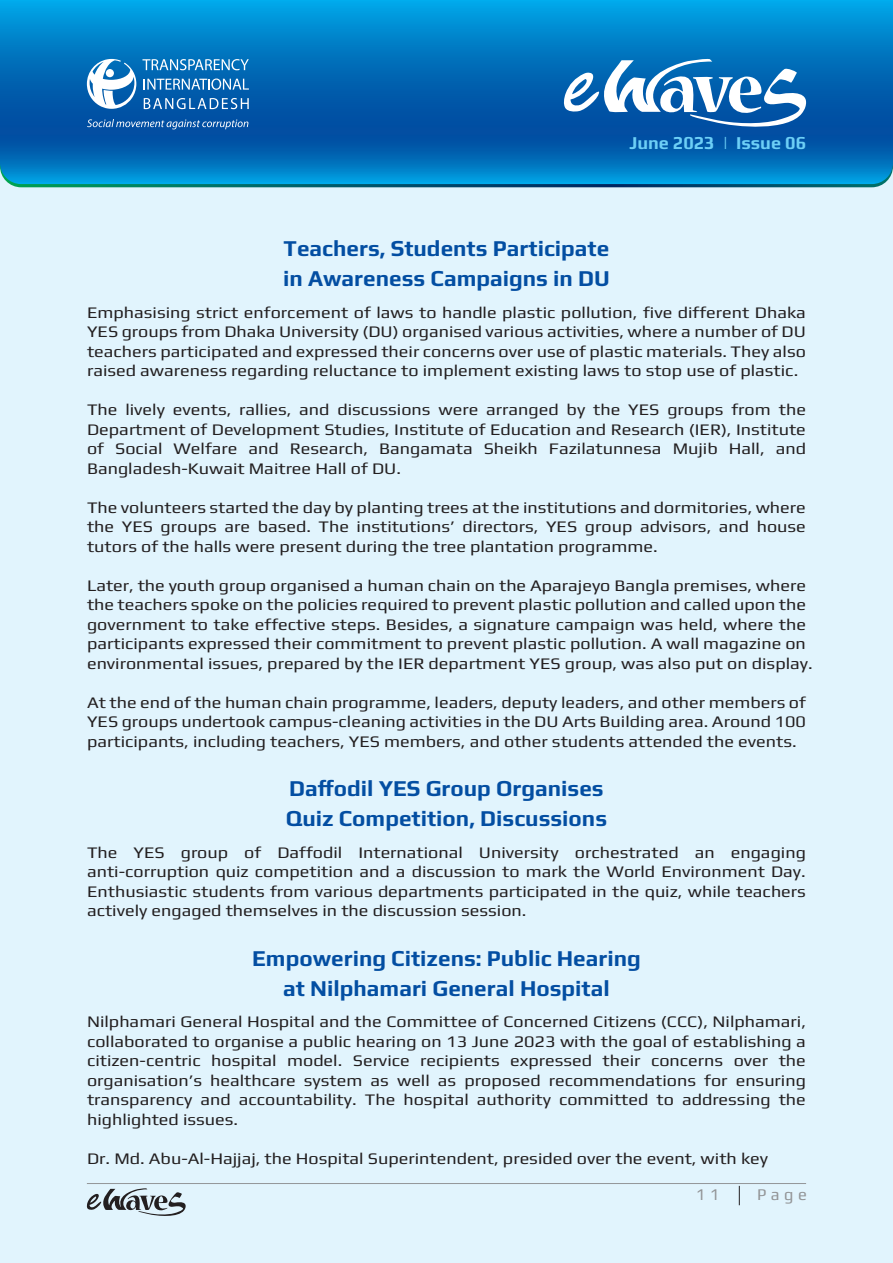
<style>
.page{position:relative;width:893px;height:1263px;background:#e1f4fd}
.page>*{position:absolute;margin:0;border:0;box-sizing:border-box;transform-origin:0 0}
.t1{font:700 22.5px/30px "Play";color:#034ea2}
.t2{font:700 18px "Play";color:#6dcff6}
.t3{font:16.5px "Play";color:#939597}
.t4{font:16.2px/19.5px "Play";color:#231f20;text-align:justify;scale:1.11 1}
</style>
<div class="page">
<svg style="left:86px;top:1188px;width:100px;height:28px"></svg>
<hr style="left:87px;top:1183px;width:719px;height:1px;background:#939598">
<svg style="left:739px;top:1186px;width:1px;height:19px"></svg>
<svg style="left:0;top:0;width:893px;height:184px;background:#0074bf"></svg>
<svg style="left:563px;top:59px;width:247px;height:72px;background:#4a8bc3"></svg>
<svg style="left:142px;top:59px;width:107px;height:11px"></svg>
<svg style="left:144px;top:79px;width:105px;height:11px"></svg>
<svg style="left:144px;top:98px;width:105px;height:11px"></svg>
<svg style="left:87px;top:119px;width:161px;height:10px;background:#3573b5"></svg>
<svg style="left:87px;top:59px;width:49px;height:50px;background:#7fb0d7"></svg>
<p class="t2" style="left:629px;top:130px;width:178px">June 2023 | Issue 06</p>
<h1 class="t1" style="left:283px;top:232px;width:328px">Teachers, Students Participate in Awareness Campaigns in DU</h1>
<p class="t4" style="left:87px;top:302px;width:649px">Emphasising strict enforcement of laws to handle plastic pollution, five different Dhaka YES groups from Dhaka University (DU) organised various activities, where a number of DU teachers participated and expressed their concerns over use of plastic materials. They also raised awareness regarding reluctance to implement existing laws to stop use of plastic.</p>
<p class="t4" style="left:87px;top:400px;width:649px">The lively events, rallies, and discussions were arranged by the YES groups from the Department of Development Studies, Institute of Education and Research (IER), Institute of Social Welfare and Research, Bangamata Sheikh Fazilatunnesa Mujib Hall, and Bangladesh-Kuwait Maitree Hall of DU.</p>
<p class="t4" style="left:87px;top:497px;width:649px">The volunteers started the day by planting trees at the institutions and dormitories, where the YES groups are based. The institutions’ directors, YES group advisors, and house tutors of the halls were present during the tree plantation programme.</p>
<p class="t4" style="left:87px;top:575px;width:655px;text-align:left">Later, the youth group organised a human chain on the Aparajeyo Bangla premises, where the teachers spoke on the policies required to prevent plastic pollution and called upon the government to take effective steps. Besides, a signature campaign was held, where the participants expressed their commitment to prevent plastic pollution. A wall magazine on environmental issues, prepared by the IER department YES group, was also put on display.</p>
<p class="t4" style="left:87px;top:692px;width:649px">At the end of the human chain programme, leaders, deputy leaders, and other members of YES groups undertook campus-cleaning activities in the DU Arts Building area. Around 100 participants, including teachers, YES members, and other students attended the events.</p>
<h1 class="t1" style="left:286px;top:772px;width:323px">Daffodil YES Group Organises<br>Quiz Competition, Discussions</h1>
<p class="t4" style="left:87px;top:842px;width:649px">The YES group of Daffodil International University orchestrated an engaging anti-corruption quiz competition and a discussion to mark the World Environment Day.<br>Enthusiastic students from various departments participated in the quiz, while teachers actively engaged themselves in the discussion session.</p>
<h1 class="t1" style="left:252px;top:941px;width:390px;text-align:center">Empowering Citizens: Public Hearing at Nilphamari General Hospital</h1>
<p class="t4" style="left:87px;top:1012px;width:649px">Nilphamari General Hospital and the Committee of Concerned Citizens (CCC), Nilphamari, collaborated to organise a public hearing on 13 June 2023 with the goal of establishing a citizen-centric hospital model. Service recipients expressed their concerns over the organisation’s healthcare system as well as proposed recommendations for ensuring transparency and accountability. The hospital authority committed to addressing the highlighted issues.</p>
<p class="t4" style="left:87px;top:1148px;width:615px">Dr. Md. Abu-Al-Hajjaj, the Hospital Superintendent, presided over the event, with key</p>
<p class="t3" style="left:696px;top:1184px;width:25px">1 1</p>
<p class="t3" style="left:757px;top:1184px;width:51px">Page</p>
</div>
